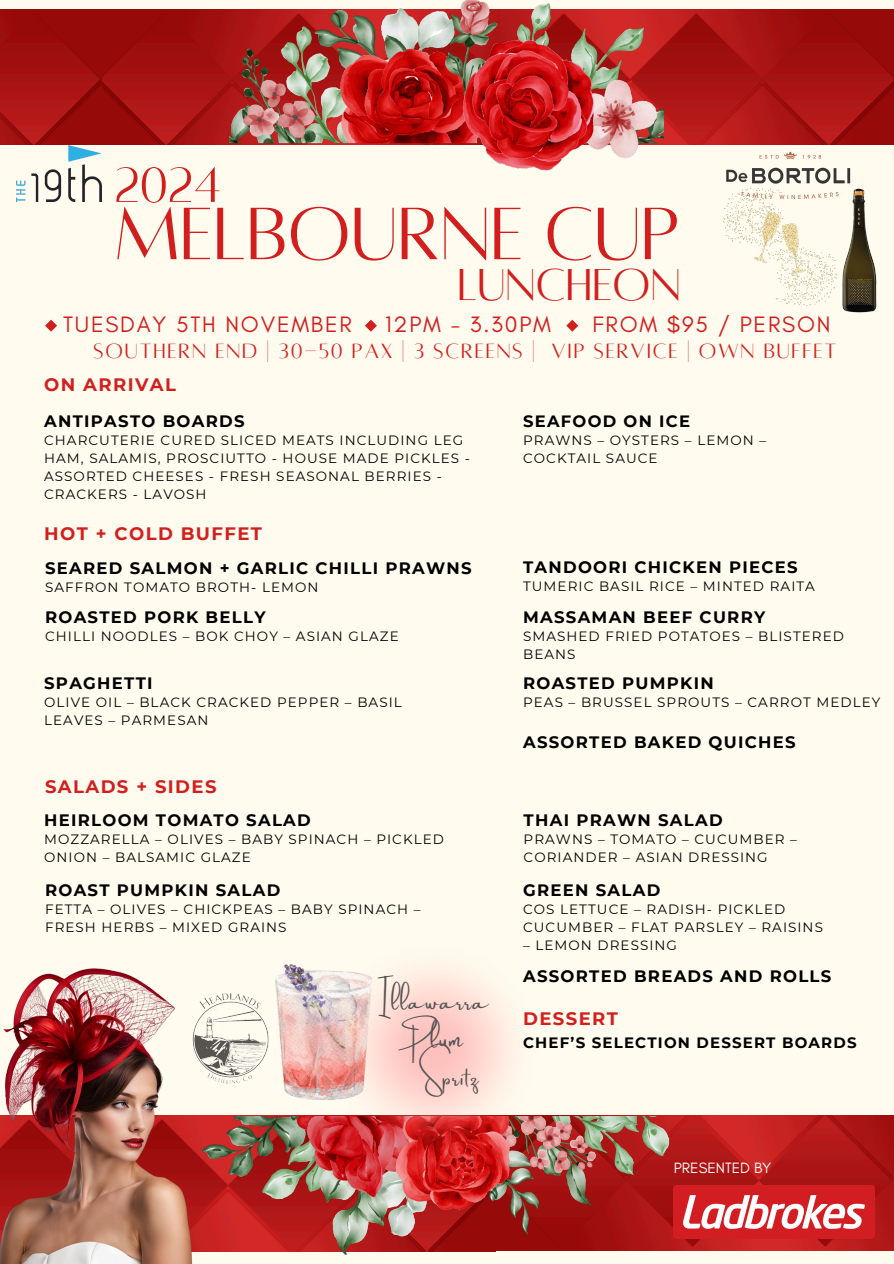
<style>
.page{position:relative;width:894px;height:1264px;background:#fff}
.page>*{position:absolute;margin:0;border:0;box-sizing:border-box;transform-origin:0 0}
.t1{font:81.75px "Alta regular";color:#d21f1e}
.t2{font:54.3px "Alta regular";color:#d21f1e}
.t3{font:49.35px "Alta regular";color:#d21f1e}
.t4{font:22.8px "Alta regular";letter-spacing:.08em;color:#d21f1e}
.t5{font:22.8px "Glacial Indifference";letter-spacing:.08em;color:#d21f1e}
.t6{font:21.45px "Amsterdam Two";letter-spacing:.08em;color:#545454}
.t7{font:700 18px "Montserrat";letter-spacing:.08em;color:#d21f1e}
.t8{font:700 16.5px "Montserrat";letter-spacing:.08em;color:#000}
.t9{font:700 16.35px "Montserrat";letter-spacing:.08em;color:#000}
.t10{font:15.15px "Glacial Indifference";color:#fefefd}
.t11{font:700 15px "Montserrat";letter-spacing:.08em;color:#000}
.t12{font:13.5px/18px "Montserrat";letter-spacing:.08em;color:#000}
</style>
<div class="page">
<div style="left:0;top:0;width:893px;height:1263px;background:#fffcef"></div>
<img style="left:723px;top:204px;width:113px;height:102px">
<img style="left:663px;top:10px;width:230px;height:135px">
<img style="left:102px;top:10px;width:127px;height:135px">
<img style="left:0;top:10px;width:102px;height:135px">
<img style="left:553px;top:1115px;width:340px;height:135px">
<img style="left:229px;top:0;width:434px;height:171px">
<img style="left:198px;top:1116px;width:490px;height:138px">
<img style="left:673px;top:1185px;width:201px;height:53px">
<img style="left:726px;top:151px;width:125px;height:53px">
<img style="left:841px;top:189px;width:36px;height:124px">
<img style="left:0;top:968px;width:198px;height:295px">
<svg style="left:45px;top:320px;width:12px;height:12px"></svg>
<svg style="left:365px;top:320px;width:12px;height:12px"></svg>
<svg style="left:566px;top:320px;width:12px;height:12px"></svg>
<img style="left:16px;top:146px;width:86px;height:56px">
<img style="left:184px;top:992px;width:85px;height:91px">
<img style="left:313px;top:968px;width:240px;height:200px">
<img style="left:275px;top:964px;width:96px;height:135px">
<p class="t2" style="left:114px;top:158px;width:108px">2024</p>
<p class="t1" style="left:114px;top:194px;width:567px">MELBOURNE CUP</p>
<h5 class="t3" style="left:457px;top:260px;width:225px">LUNCHEON</h5>
<h3 class="t5" style="left:63px;top:311px;width:290px">TUESDAY 5TH NOVEMBER</h3>
<h3 class="t5" style="left:385px;top:311px;width:167px">12PM - 3.30PM</h3>
<h3 class="t5" style="left:592px;top:311px;width:239px">FROM $95 / PERSON</h3>
<p class="t4" style="left:94px;top:340px;width:744px">SOUTHERN END | 30-50 PAX | 3 SCREENS | VIP SERVICE | OWN BUFFET</p>
<p class="t7" style="left:44px;top:373px;width:133px">ON ARRIVAL</p>
<p class="t8" style="left:44px;top:411px;width:202px">ANTIPASTO BOARDS</p>
<p class="t12" style="left:44px;top:431px;width:427px">CHARCUTERIE CURED SLICED MEATS INCLUDING LEG HAM, SALAMIS, PROSCIUTTO - HOUSE MADE PICKLES - ASSORTED CHEESES - FRESH SEASONAL BERRIES - CRACKERS - LAVOSH</p>
<p class="t7" style="left:44px;top:522px;width:219px">HOT + COLD BUFFET</p>
<p class="t8" style="left:45px;top:558px;width:428px">SEARED SALMON + GARLIC CHILLI PRAWNS</p>
<p class="t12" style="left:45px;top:578px;width:275px">SAFFRON TOMATO BROTH- LEMON</p>
<p class="t8" style="left:45px;top:607px;width:222px">ROASTED PORK BELLY</p>
<h5 class="t12" style="left:45px;top:627px;width:355px">CHILLI NOODLES – BOK CHOY – ASIAN GLAZE</h5>
<p class="t8" style="left:44px;top:673px;width:110px">SPAGHETTI</p>
<p class="t12" style="left:44px;top:693px;width:359px">OLIVE OIL – BLACK CRACKED PEPPER – BASIL<br>LEAVES – PARMESAN</p>
<p class="t7" style="left:45px;top:775px;width:173px">SALADS + SIDES</p>
<p class="t8" style="left:44px;top:810px;width:268px">HEIRLOOM TOMATO SALAD</p>
<p class="t12" style="left:44px;top:830px;width:401px">MOZZARELLA – OLIVES – BABY SPINACH – PICKLED<br>ONION – BALSAMIC GLAZE</p>
<p class="t8" style="left:45px;top:880px;width:237px">ROAST PUMPKIN SALAD</p>
<p class="t12" style="left:45px;top:900px;width:377px">FETTA – OLIVES – CHICKPEAS – BABY SPINACH –<br>FRESH HERBS – MIXED GRAINS</p>
<p class="t6" style="left:377px;top:989px;width:112px">Illawarra</p>
<p class="t6" style="left:403px;top:1027px;width:61px">Plum</p>
<p class="t6" style="left:422px;top:1066px;width:58px">Spritz</p>
<p class="t9" style="left:523px;top:411px;width:168px">SEAFOOD ON ICE</p>
<p class="t12" style="left:523px;top:431px;width:244px">PRAWNS – OYSTERS – LEMON –<br>COCKTAIL SAUCE</p>
<p class="t8" style="left:523px;top:556px;width:276px">TANDOORI CHICKEN PIECES</p>
<p class="t12" style="left:523px;top:577px;width:293px">TUMERIC BASIL RICE – MINTED RAITA</p>
<h5 class="t8" style="left:523px;top:607px;width:243px">MASSAMAN BEEF CURRY</h5>
<p class="t12" style="left:523px;top:627px;width:322px">SMASHED FRIED POTATOES – BLISTERED<br>BEANS</p>
<p class="t8" style="left:523px;top:673px;width:192px">ROASTED PUMPKIN</p>
<p class="t12" style="left:523px;top:693px;width:359px">PEAS – BRUSSEL SPROUTS – CARROT MEDLEY</p>
<p class="t8" style="left:523px;top:732px;width:274px">ASSORTED BAKED QUICHES</p>
<h4 class="t8" style="left:523px;top:810px;width:200px">THAI PRAWN SALAD</h4>
<p class="t12" style="left:523px;top:830px;width:275px">PRAWNS – TOMATO – CUCUMBER –<br>CORIANDER – ASIAN DRESSING</p>
<h5 class="t8" style="left:523px;top:880px;width:139px">GREEN SALAD</h5>
<p class="t12" style="left:523px;top:900px;width:301px">COS LETTUCE – RADISH- PICKLED<br>CUCUMBER – FLAT PARSLEY – RAISINS</p>
<p class="t12" style="left:523px;top:936px;width:155px">– LEMON DRESSING</p>
<h5 class="t8" style="left:523px;top:966px;width:310px">ASSORTED BREADS AND ROLLS</h5>
<p class="t7" style="left:523px;top:1007px;width:96px">DESSERT</p>
<p class="t11" style="left:523px;top:1033px;width:335px">CHEF’S SELECTION DESSERT BOARDS</p>
<h6 class="t10" style="left:673px;top:1158px;width:99px">PRESENTED BY</h6>
</div>
